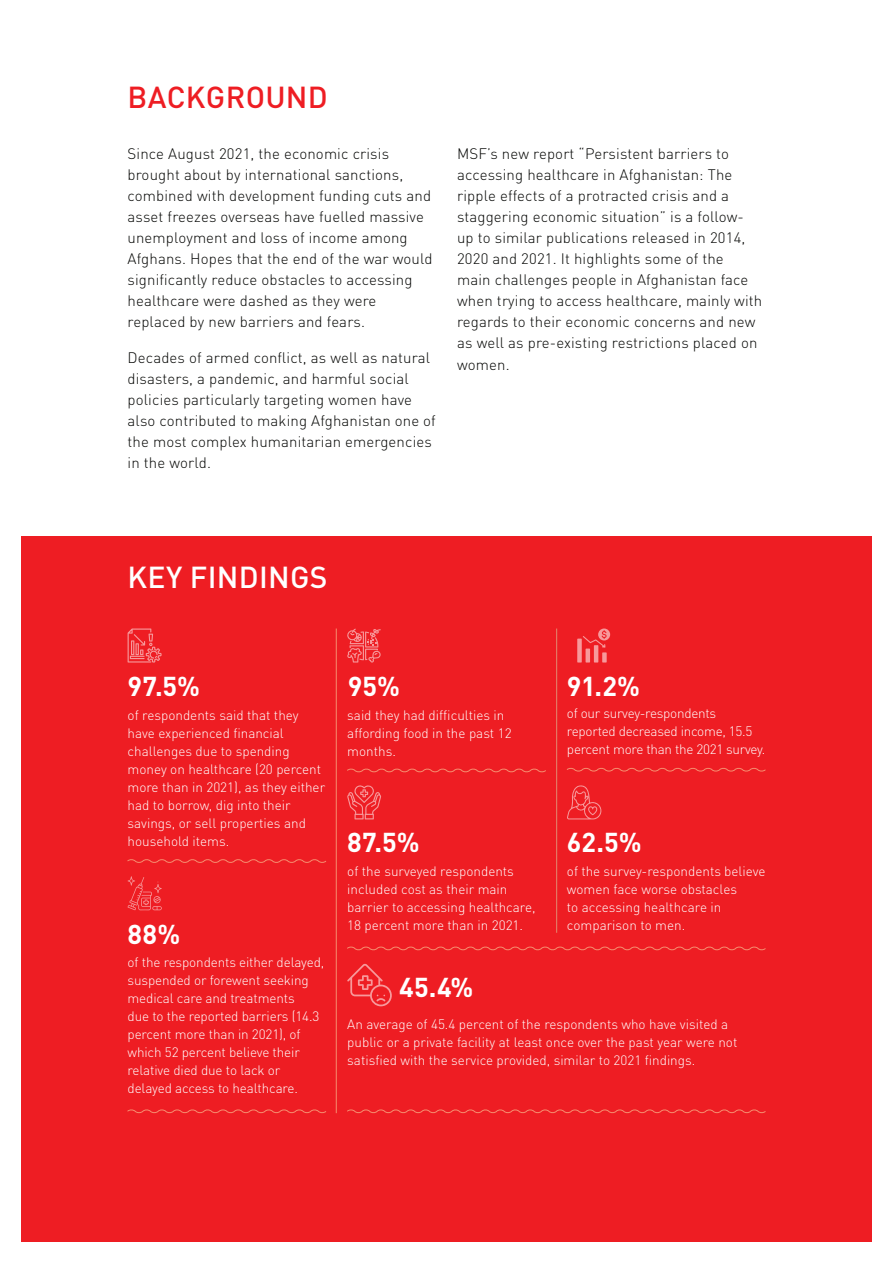
<style>
.page{position:relative;width:893px;height:1263px;background:#fff}
.page>*{position:absolute;margin:0;border:0;box-sizing:border-box;transform-origin:0 0}
.t1{font:500 30px "DIN Pro";letter-spacing:.01em;color:#fff}
.t2{font:500 30px "DIN Pro";letter-spacing:.01em;color:#ee1d23}
.t3{font:700 27px "DIN Pro";letter-spacing:.005em;color:#fff}
.t4{font:300 15px/21px "DIN Pro";letter-spacing:.01em;color:#040503}
.t5{font:300 13.5px/18px "DIN Pro";color:#fff}
.t6{font:300 13.5px/18px "DIN Pro";letter-spacing:-.02em;color:#fff}
</style>
<div class="page">
<div style="left:21px;top:536px;width:851px;height:706px;background:#ee1d23"></div>
<svg style="left:577px;top:628px;width:33px;height:34px"></svg>
<svg style="left:347px;top:785px;width:34px;height:34px"></svg>
<svg style="left:128px;top:628px;width:34px;height:34px"></svg>
<svg style="left:347px;top:628px;width:34px;height:34px"></svg>
<svg style="left:567px;top:785px;width:35px;height:34px"></svg>
<svg style="left:127px;top:876px;width:35px;height:34px"></svg>
<svg style="left:347px;top:963px;width:45px;height:43px"></svg>
<svg style="left:127px;top:859px;width:200px;height:4px"></svg>
<svg style="left:347px;top:768px;width:199px;height:5px"></svg>
<svg style="left:566px;top:767px;width:200px;height:5px"></svg>
<svg style="left:127px;top:1109px;width:200px;height:5px"></svg>
<svg style="left:347px;top:1109px;width:419px;height:5px"></svg>
<svg style="left:347px;top:946px;width:419px;height:5px"></svg>
<hr style="left:556px;top:628px;width:1px;height:305px;background:#e38970">
<hr style="left:336px;top:628px;width:1px;height:485px;background:#f68d6f">
<h1 class="t2" style="left:128px;top:73px;width:202px">BACKGROUND</h1>
<p class="t4" style="left:128px;top:142px;width:306px">Since August 2021, the economic crisis brought about by international sanctions, combined with development funding cuts and asset freezes overseas have fuelled massive unemployment and loss of income among Afghans. Hopes that the end of the war would significantly reduce obstacles to accessing healthcare were dashed as they were replaced by new barriers and fears.</p>
<p class="t4" style="left:128px;top:346px;width:310px">Decades of armed conflict, as well as natural disasters, a pandemic, and harmful social policies particularly targeting women have also contributed to making Afghanistan one of the most complex humanitarian emergencies in the world.</p>
<p class="t4" style="left:457px;top:142px;width:307px">MSF’s new report “Persistent barriers to accessing healthcare in Afghanistan: The ripple effects of a protracted crisis and a staggering economic situation” is a follow&shy;up to similar publications released in 2014, 2020 and 2021. It highlights some of the<br>main challenges people in Afghanistan face when trying to access healthcare, mainly with regards to their economic concerns and new as well as pre-existing restrictions placed on women.</p>
<h1 class="t1" style="left:128px;top:552px;width:202px">KEY FINDINGS</h1>
<h2 class="t3" style="left:128px;top:664px;width:74px">97.5%</h2>
<p class="t5" style="left:128px;top:705px;width:199px">of respondents said that they have experienced financial challenges due to spending money on healthcare (20 percent more than in 2021), as they either had to borrow, dig into their savings, or sell properties and household items.</p>
<h2 class="t3" style="left:128px;top:911px;width:54px">88%</h2>
<p class="t5" style="left:128px;top:952px;width:198px">of the respondents either delayed, suspended or forewent seeking medical care and treatments<br>due to the reported barriers (14.3 percent more than in 2021), of which 52 percent believe their relative died due to lack or delayed access to healthcare.</p>
<h2 class="t3" style="left:348px;top:664px;width:54px">95%</h2>
<h2 class="t3" style="left:567px;top:664px;width:75px">91.2%</h2>
<p class="t5" style="left:347px;top:705px;width:166px">said they had difficulties in affording food in the past 12 months.</p>
<p class="t6" style="left:567px;top:703px;width:200px">of our survey-respondents reported decreased income, 15.5 percent more than the 2021 survey.</p>
<h2 class="t3" style="left:347px;top:820px;width:74px">87.5%</h2>
<h2 class="t3" style="left:567px;top:820px;width:76px">62.5%</h2>
<p class="t5" style="left:347px;top:860px;width:190px">of the surveyed respondents included cost as their main barrier to accessing healthcare,<br>18 percent more than in 2021.</p>
<h2 class="t3" style="left:399px;top:964px;width:76px">45.4%</h2>
<p class="t5" style="left:567px;top:860px;width:200px">of the survey-respondents believe women face worse obstacles<br>to accessing healthcare in comparison to men.</p>
<p class="t5" style="left:347px;top:1014px;width:392px">An average of 45.4 percent of the respondents who have visited a public or a private facility at least once over the past year were not satisfied with the service provided, similar to 2021 findings.</p>
</div>
